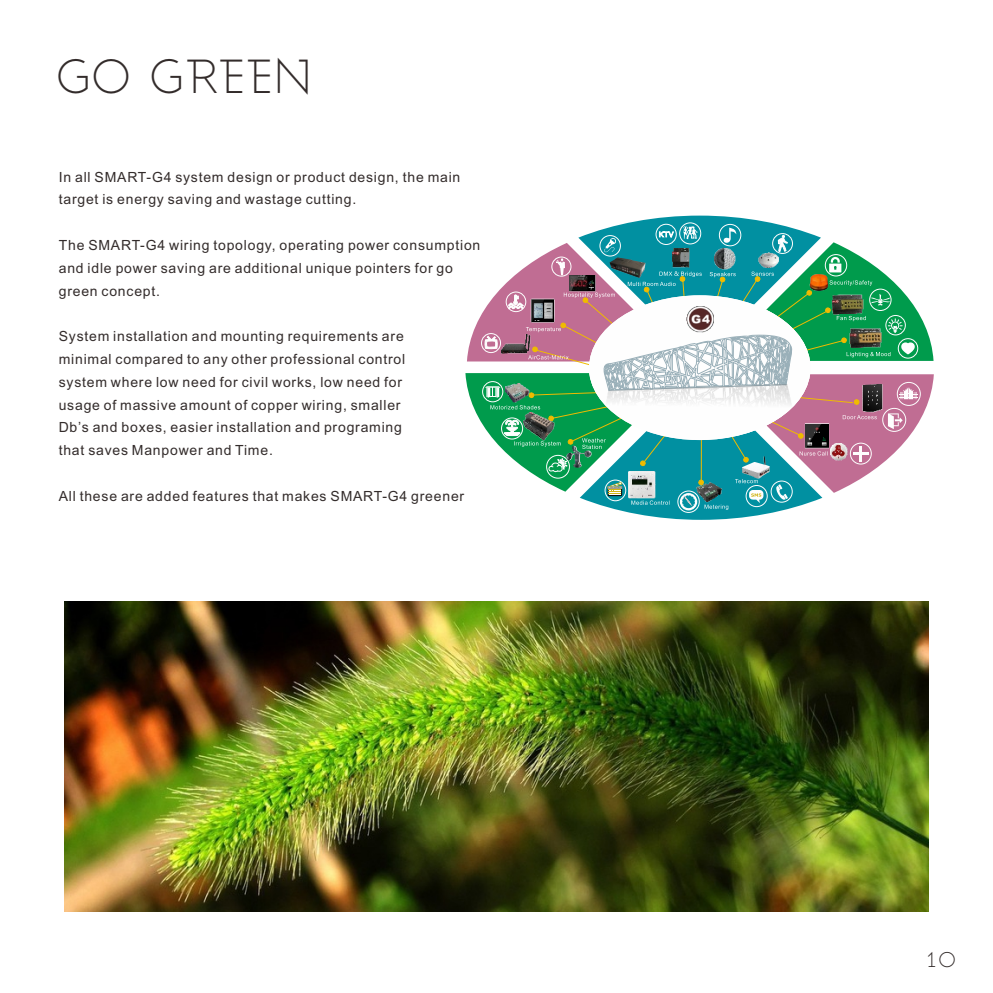
<style>
.page{position:relative;width:993px;height:993px;background:#fff}
.page>*{position:absolute;margin:0;border:0;box-sizing:border-box;transform-origin:0 0}
.t1{font:300 47.25px "Ashby";letter-spacing:.02em;color:#332c2b}
.t2{font:300 21px "Ashby";color:#332c2b}
.t3{font:14px/22.8px "Arial";letter-spacing:.055em;color:#332c2b}
</style>
<div class="page">
<img style="left:64px;top:601px;width:864px;height:310px">
<svg style="left:465px;top:215px;width:468px;height:304px"></svg>
<h1 class="t1" style="left:57px;top:60px;width:256px">GO GREEN</h1>
<p class="t3" style="left:59px;top:166px;width:403px">In all SMART-G4 system design or product design, the main target is energy saving and wastage cutting.</p>
<p class="t3" style="left:59px;top:235px;width:423px">The SMART-G4 wiring topology, operating power consumption and idle power saving are additional unique pointers for go green concept.</p>
<p class="t3" style="left:59px;top:326px;width:348px">System installation and mounting requirements are minimal compared to any other professional control system where low need for civil works, low need for usage of massive amount of copper wiring, smaller Db’s and boxes, easier installation and programing that saves Manpower and Time.</p>
<p class="t3" style="left:59px;top:485px;width:407px">All these are added features that makes SMART-G4 greener</p>
<h2 class="t2" style="left:926px;top:952px;width:31px">10</h2>
</div>
